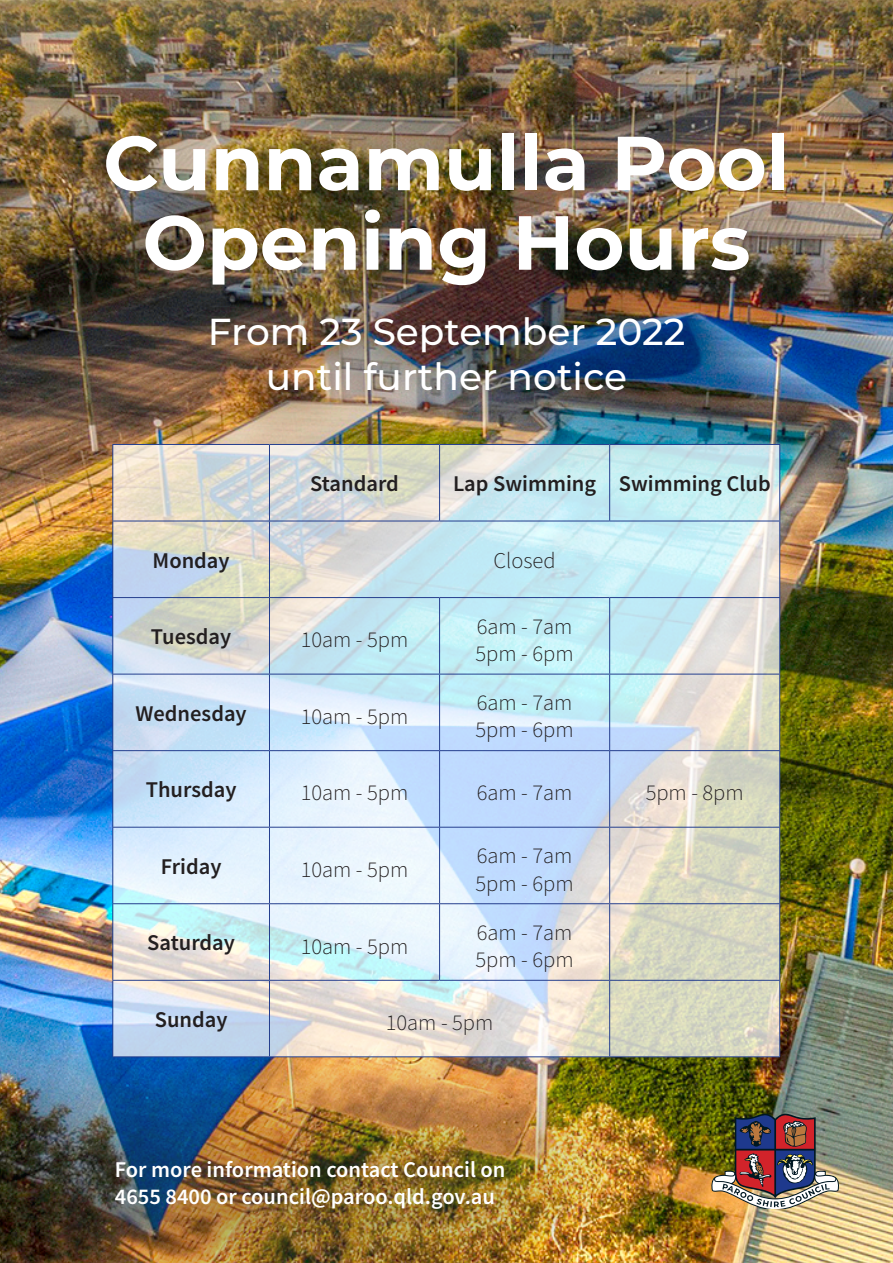
<style>
.page{position:relative;width:893px;height:1263px;background:#fff}
.page>*{position:absolute;margin:0;border:0;box-sizing:border-box;transform-origin:0 0}
.t1{font:700 76.5px "Montserrat";color:#fff}
.t2{font:500 37.5px/45px "Montserrat";color:#fff;text-align:center}
.t3{font:300 22.5px "Source Sans Pro";color:#231f20}
.t4{font:600 22.5px "Source Sans Pro";color:#231f20}
.t5{font:600 22.5px/27px "Source Sans Pro";color:#fff}
</style>
<div class="page">
<img style="left:0;top:0;width:893px;height:1263px">
<img style="left:0;top:935px;width:662px;height:328px">
<img style="left:0;top:91px;width:893px;height:324px">
<img style="left:711px;top:1114px;width:128px;height:95px">
<svg style="left:113px;top:445px;width:666px;height:611px;background:#d4e3e7"></svg>
<hr style="left:112px;top:444px;width:157px;height:1px;background:#253f8e">
<hr style="left:112px;top:445px;width:1px;height:76px;background:#253f8e">
<hr style="left:269px;top:444px;width:171px;height:1px;background:#253f8e">
<hr style="left:269px;top:445px;width:1px;height:76px;background:#253f8e">
<hr style="left:440px;top:444px;width:170px;height:1px;background:#253f8e">
<hr style="left:439px;top:445px;width:1px;height:76px;background:#253f8e">
<hr style="left:610px;top:444px;width:170px;height:1px;background:#253f8e">
<hr style="left:609px;top:445px;width:1px;height:76px;background:#253f8e">
<hr style="left:779px;top:445px;width:1px;height:76px;background:#253f8e">
<hr style="left:112px;top:521px;width:157px;height:1px;background:#253f8e">
<hr style="left:112px;top:521px;width:1px;height:76px;background:#253f8e">
<hr style="left:269px;top:521px;width:171px;height:1px;background:#253f8e">
<hr style="left:269px;top:521px;width:1px;height:76px;background:#253f8e">
<hr style="left:440px;top:521px;width:170px;height:1px;background:#253f8e">
<hr style="left:610px;top:521px;width:170px;height:1px;background:#253f8e">
<hr style="left:779px;top:521px;width:1px;height:76px;background:#253f8e">
<hr style="left:112px;top:597px;width:157px;height:1px;background:#253f8e">
<hr style="left:112px;top:598px;width:1px;height:76px;background:#253f8e">
<hr style="left:269px;top:597px;width:171px;height:1px;background:#253f8e">
<hr style="left:269px;top:598px;width:1px;height:76px;background:#253f8e">
<hr style="left:440px;top:597px;width:170px;height:1px;background:#253f8e">
<hr style="left:439px;top:598px;width:1px;height:76px;background:#253f8e">
<hr style="left:610px;top:597px;width:170px;height:1px;background:#253f8e">
<hr style="left:609px;top:598px;width:1px;height:76px;background:#253f8e">
<hr style="left:779px;top:598px;width:1px;height:76px;background:#253f8e">
<hr style="left:112px;top:674px;width:157px;height:1px;background:#253f8e">
<hr style="left:112px;top:674px;width:1px;height:76px;background:#253f8e">
<hr style="left:269px;top:674px;width:171px;height:1px;background:#253f8e">
<hr style="left:269px;top:674px;width:1px;height:76px;background:#253f8e">
<hr style="left:440px;top:674px;width:170px;height:1px;background:#253f8e">
<hr style="left:439px;top:674px;width:1px;height:76px;background:#253f8e">
<hr style="left:610px;top:674px;width:170px;height:1px;background:#253f8e">
<hr style="left:609px;top:674px;width:1px;height:76px;background:#253f8e">
<hr style="left:779px;top:674px;width:1px;height:76px;background:#253f8e">
<hr style="left:112px;top:750px;width:157px;height:1px;background:#253f8e">
<hr style="left:112px;top:751px;width:1px;height:76px;background:#253f8e">
<hr style="left:269px;top:750px;width:171px;height:1px;background:#253f8e">
<hr style="left:269px;top:751px;width:1px;height:76px;background:#253f8e">
<hr style="left:440px;top:750px;width:170px;height:1px;background:#253f8e">
<hr style="left:439px;top:751px;width:1px;height:76px;background:#253f8e">
<hr style="left:610px;top:750px;width:170px;height:1px;background:#253f8e">
<hr style="left:609px;top:751px;width:1px;height:76px;background:#253f8e">
<hr style="left:779px;top:751px;width:1px;height:76px;background:#253f8e">
<hr style="left:112px;top:827px;width:157px;height:1px;background:#253f8e">
<hr style="left:112px;top:827px;width:1px;height:76px;background:#253f8e">
<hr style="left:269px;top:827px;width:171px;height:1px;background:#253f8e">
<hr style="left:269px;top:827px;width:1px;height:76px;background:#253f8e">
<hr style="left:440px;top:827px;width:170px;height:1px;background:#253f8e">
<hr style="left:439px;top:827px;width:1px;height:76px;background:#253f8e">
<hr style="left:610px;top:827px;width:170px;height:1px;background:#253f8e">
<hr style="left:609px;top:827px;width:1px;height:76px;background:#253f8e">
<hr style="left:779px;top:827px;width:1px;height:76px;background:#253f8e">
<hr style="left:112px;top:903px;width:157px;height:1px;background:#253f8e">
<hr style="left:112px;top:904px;width:1px;height:76px;background:#253f8e">
<hr style="left:269px;top:903px;width:171px;height:1px;background:#253f8e">
<hr style="left:269px;top:904px;width:1px;height:76px;background:#253f8e">
<hr style="left:440px;top:903px;width:170px;height:1px;background:#253f8e">
<hr style="left:439px;top:904px;width:1px;height:76px;background:#253f8e">
<hr style="left:610px;top:903px;width:170px;height:1px;background:#253f8e">
<hr style="left:609px;top:904px;width:1px;height:76px;background:#253f8e">
<hr style="left:779px;top:904px;width:1px;height:76px;background:#253f8e">
<hr style="left:112px;top:980px;width:157px;height:1px;background:#253f8e">
<hr style="left:112px;top:981px;width:1px;height:75px;background:#253f8e">
<hr style="left:269px;top:980px;width:171px;height:1px;background:#253f8e">
<hr style="left:269px;top:981px;width:1px;height:75px;background:#253f8e">
<hr style="left:440px;top:980px;width:170px;height:1px;background:#253f8e">
<hr style="left:610px;top:980px;width:170px;height:1px;background:#253f8e">
<hr style="left:609px;top:981px;width:1px;height:75px;background:#253f8e">
<hr style="left:779px;top:981px;width:1px;height:75px;background:#253f8e">
<hr style="left:112px;top:1056px;width:157px;height:1px;background:#253f8e">
<hr style="left:269px;top:1056px;width:171px;height:1px;background:#253f8e">
<hr style="left:440px;top:1056px;width:170px;height:1px;background:#253f8e">
<hr style="left:610px;top:1056px;width:170px;height:1px;background:#253f8e">
<p class="t1" style="left:103px;top:108px;width:688px">Cunnamulla Pool</p>
<p class="t1" style="left:142px;top:187px;width:609px">Opening Hours</p>
<p class="t2" style="left:208px;top:308px;width:479px">From 23 September 2022 until further notice</p>
<p class="t4" style="left:310px;top:469px;width:90px">Standard</p>
<p class="t4" style="left:453px;top:469px;width:145px">Lap Swimming</p>
<p class="t4" style="left:619px;top:469px;width:153px">Swimming Club</p>
<p class="t4" style="left:153px;top:545px;width:79px">Monday</p>
<p class="t3" style="left:494px;top:545px;width:64px">Closed</p>
<p class="t4" style="left:151px;top:622px;width:82px">Tuesday</p>
<p class="t3" style="left:301px;top:625px;width:109px">10am - 5pm</p>
<p class="t4" style="left:136px;top:698px;width:113px">Wednesday</p>
<p class="t3" style="left:301px;top:701px;width:109px">10am - 5pm</p>
<p class="t3" style="left:477px;top:611px;width:97px">6am - 7am</p>
<p class="t3" style="left:476px;top:638px;width:100px">5pm - 6pm</p>
<p class="t3" style="left:477px;top:688px;width:97px">6am - 7am</p>
<p class="t3" style="left:476px;top:715px;width:100px">5pm - 6pm</p>
<p class="t4" style="left:146px;top:775px;width:92px">Thursday</p>
<p class="t3" style="left:301px;top:778px;width:109px">10am - 5pm</p>
<p class="t3" style="left:477px;top:778px;width:97px">6am - 7am</p>
<p class="t3" style="left:646px;top:778px;width:100px">5pm - 8pm</p>
<p class="t4" style="left:161px;top:852px;width:62px">Friday</p>
<p class="t3" style="left:301px;top:854px;width:109px">10am - 5pm</p>
<p class="t4" style="left:147px;top:928px;width:89px">Saturday</p>
<p class="t3" style="left:301px;top:931px;width:109px">10am - 5pm</p>
<p class="t3" style="left:477px;top:841px;width:97px">6am - 7am</p>
<p class="t3" style="left:476px;top:868px;width:100px">5pm - 6pm</p>
<p class="t3" style="left:477px;top:917px;width:97px">6am - 7am</p>
<p class="t3" style="left:476px;top:944px;width:100px">5pm - 6pm</p>
<p class="t4" style="left:155px;top:1005px;width:74px">Sunday</p>
<p class="t3" style="left:386px;top:1007px;width:109px">10am - 5pm</p>
<p class="t5" style="left:115px;top:1156px;width:392px">For more information contact Council on<br>4655 8400 or council@paroo.qld.gov.au</p>
</div>
